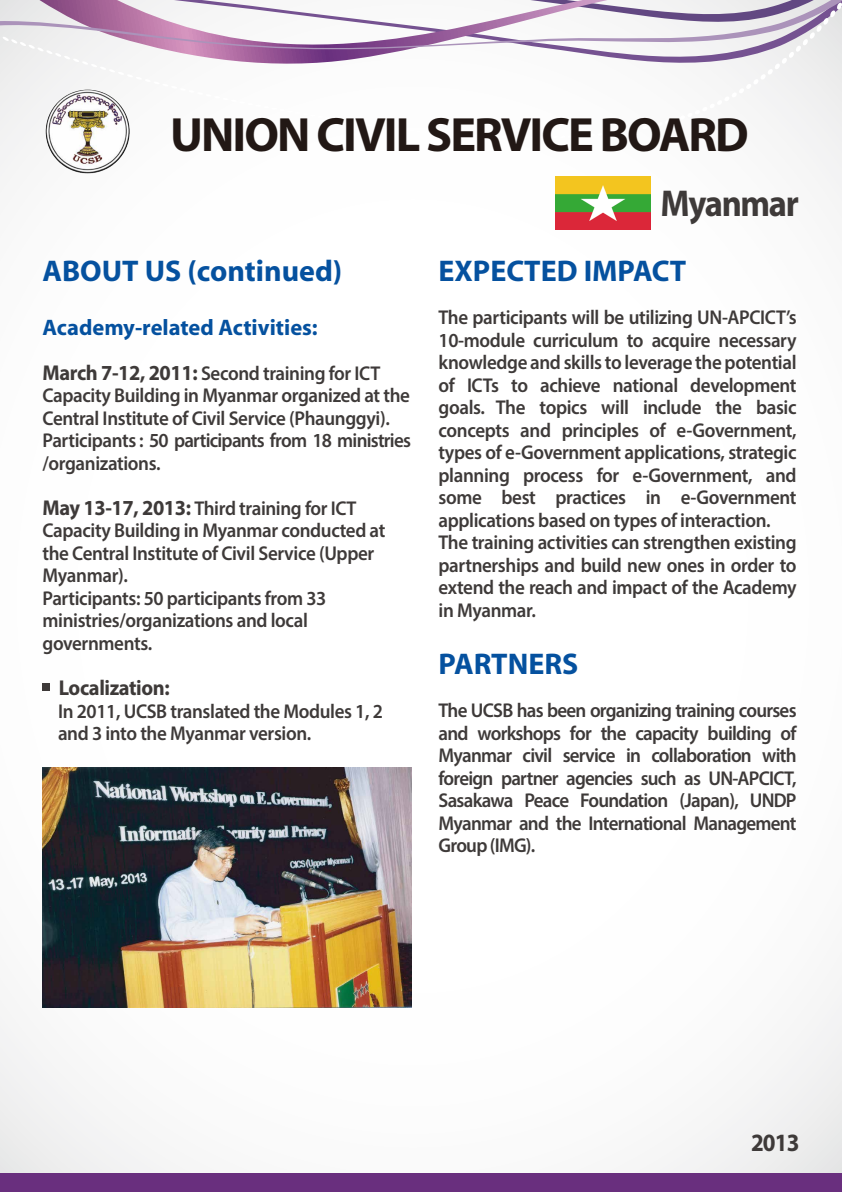
<style>
.page{position:relative;width:842px;height:1192px;background:#fff}
.page>*{position:absolute;margin:0;border:0;box-sizing:border-box;transform-origin:0 0}
.t1{font:700 48.3px "Myriad";letter-spacing:-.04em;color:#221815}
.t2{font:700 37.5px "Myriad";letter-spacing:-.04em;color:#3e3a39;scale:.92 1}
.t3{font:700 30px "Myriad";color:#05519f}
.t4{font:700 25px "Myriad";color:#3e3a39;scale:.92 1}
.t5{font:700 22.5px "Myriad";color:#05519f}
.t6{font:700 21.5px "Myriad Pro";letter-spacing:-.02em;color:#3e3a39;scale:.95 1}
.t7{font:600 20px/22.5px "Myriad Pro";letter-spacing:-.02em;color:#3e3a39;scale:.95 1}
.s1{font-weight:700;font-size:21.5px}
</style>
<div class="page">
<div style="left:0;top:1174px;width:842px;height:18px;background:#692f7e"></div>
<svg style="left:0;top:0;width:842px;height:139px"></svg>
<img style="left:46px;top:90px;width:84px;height:84px;border-radius:42px">
<div style="left:43px;top:683px;width:7px;height:8px;background:#3e3a39"></div>
<img style="left:43px;top:768px;width:368px;height:240px">
<img style="left:556px;top:176px;width:94px;height:54px">
<h1 class="t1" style="left:170px;top:110px;width:580px">UNION CIVIL SERVICE BOARD</h1>
<h3 class="t3" style="left:43px;top:255px;width:301px">ABOUT US (continued)</h3>
<p class="t5" style="left:43px;top:315px;width:277px">Academy-related Activities:</p>
<p class="t7" style="left:43px;top:361px;width:389px"><span class="s1">March 7-12, 2011:</span> Second training for ICT Capacity Building in Myanmar organized at the Central Institute of Civil Service (Phaunggyi).<br>Participants : 50 participants from 18 ministries /organizations.</p>
<p class="t7" style="left:43px;top:496px;width:362px"><span class="s1">May 13-17, 2013:</span> Third training for ICT<br>Capacity Building in Myanmar conducted at the Central Institute of Civil Service (Upper<br>Myanmar).<br>Participants: 50 participants from 33 ministries/organizations and local governments.</p>
<p class="t6" style="left:59px;top:674px;width:118px">Localization:</p>
<p class="t7" style="left:58px;top:699px;width:343px">In 2011, UCSB translated the Modules 1, 2 and 3 into the Myanmar version.</p>
<h2 class="t2" style="left:660px;top:184px;width:152px">Myanmar</h2>
<h3 class="t3" style="left:438px;top:255px;width:249px">EXPECTED IMPACT</h3>
<p class="t7" style="left:438px;top:306px;width:378px">The participants will be utilizing UN-APCICT’s 10-module curriculum to acquire necessary knowledge and skills to leverage the potential of ICTs to achieve national development goals. The topics will include the basic concepts and principles of e-Government, types of e-Government applications, strategic planning process for e-Government, and some best practices in e-Government applications based on types of interaction.<br>The training activities can strengthen existing partnerships and build new ones in order to extend the reach and impact of the Academy in Myanmar.</p>
<h3 class="t3" style="left:438px;top:648px;width:141px">PARTNERS</h3>
<p class="t7" style="left:438px;top:699px;width:378px;text-align:justify">The UCSB has been organizing training courses and workshops for the capacity building of Myanmar civil service in collaboration with foreign partner agencies such as UN-APCICT, Sasakawa Peace Foundation (Japan), UNDP Myanmar and the International Management Group (IMG).</p>
<p class="t4" style="left:751px;top:1130px;width:54px">2013</p>
</div>
